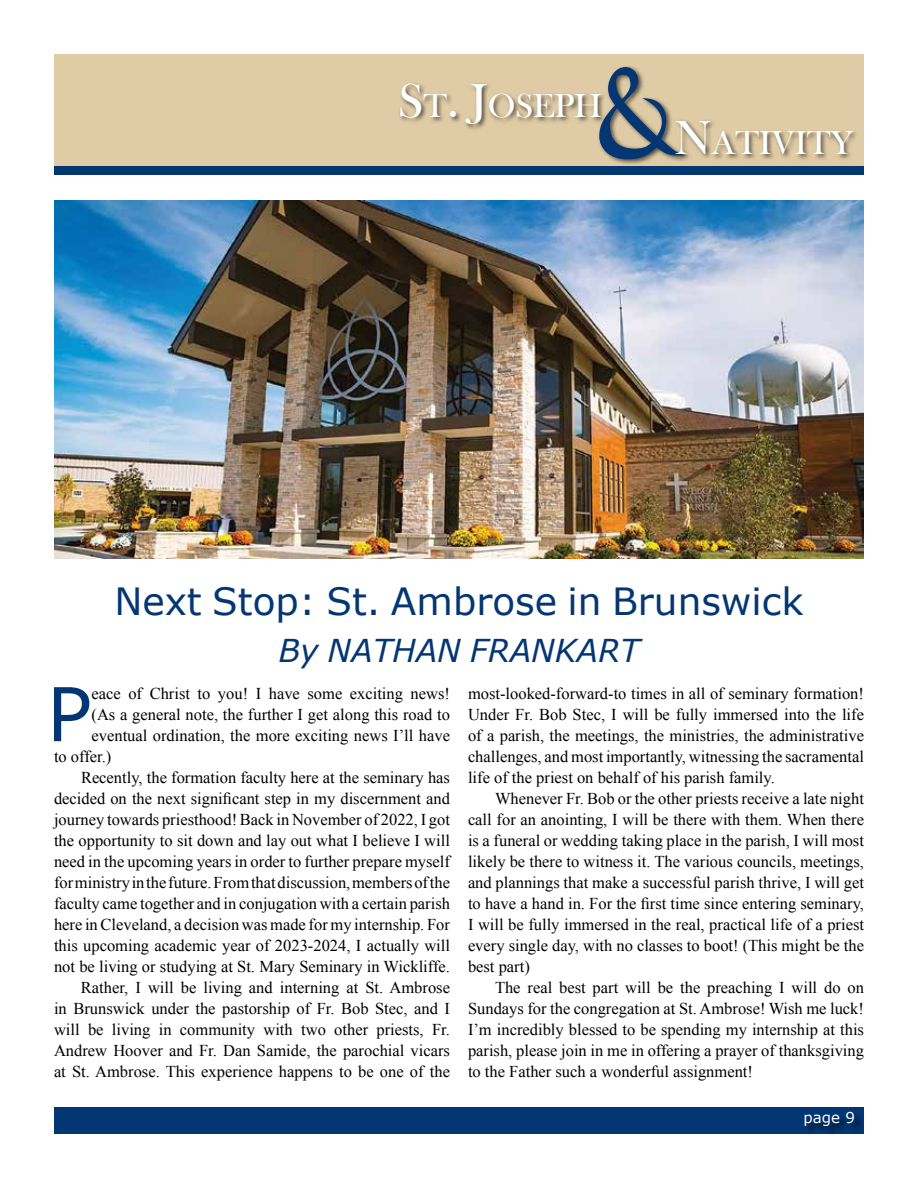
<style>
.page{position:relative;width:918px;height:1188px;background:#fff}
.page>*{position:absolute;margin:0;border:0;box-sizing:border-box;transform-origin:0 0}
.t1{font:115.95px "Black Chancery";color:#043673}
.Single_Drop{font:74.25px "Verdana";color:#043673}
.t2{font:37.5px "Verdana";color:#043673}
.t3{font:34.2px "Bask Old Face";color:#fff}
.Subtitle{font:italic 31.5px "Verdana";color:#043673}
.Body{font:16.5px/21px "Times New Roman";color:#000;text-align:justify}
.Single_Drop-2{font:16.5px "Times New Roman";color:#000}
.t4{font:15px "Verdana";color:#fff}
.s1{font-size:48.9px}
</style>
<div class="page">
<div style="left:54px;top:54px;width:810px;height:117px;background:#dfcba5"></div>
<div style="left:54px;top:167px;width:810px;height:8px;background:#043673"></div>
<div style="left:54px;top:1107px;width:810px;height:27px;background:#043673"></div>
<div style="left:805px;top:1112px;width:58px;height:23px;background:#000;opacity:.65"></div>
<div style="left:597px;top:65px;width:94px;height:100px;background:#000;opacity:.65"></div>
<div style="left:674px;top:119px;width:186px;height:42px;background:#000;opacity:.65"></div>
<div style="left:398px;top:82px;width:209px;height:49px;background:#000;opacity:.65"></div>
<img style="left:54px;top:200px;width:810px;height:358px">
<p class="t1" style="left:596px;top:47px;width:77px">&amp;</p>
<p class="t3" style="left:398px;top:87px;width:205px"><span class="s1">S</span>T<span class="s1">. J</span>OSEPH</p>
<p class="t3" style="left:675px;top:124px;width:180px"><span class="s1">N</span>ATIVITY</p>
<p class="t2" style="left:114px;top:576px;width:691px">Next Stop: St. Ambrose in Brunswick</p>
<p class="Subtitle" style="left:279px;top:630px;width:362px">By NATHAN FRANKART</p>
<p class="Single_Drop" style="left:47px;top:663px;width:46px">P</p>
<p class="Single_Drop-2" style="left:92px;top:683px;width:360px">eace of Christ to you! I have some exciting news!</p>
<p class="Single_Drop-2" style="left:92px;top:704px;width:360px">(As a general note, the further I get along this road to</p>
<p class="Single_Drop-2" style="left:92px;top:725px;width:360px">eventual ordination, the more exciting news I’ll have</p>
<p class="Single_Drop-2" style="left:54px;top:746px;width:59px">to offer.)</p>
<p class="Body" style="left:54px;top:767px;width:398px;text-align:right">Recently, the formation faculty here at the seminary has decided on the next significant step in my discernment and journey towards priesthood! Back in November of 2022, I got the opportunity to sit down and lay out what I believe I will need in the upcoming years in order to further prepare myself for ministry in the future. From that discussion, members of the faculty came together and in conjugation with a certain parish here in Cleveland, a decision was made for my internship. For this upcoming academic year of 2023-2024, I actually will not be living or studying at St. Mary Seminary in Wickliffe.<br>Rather, I will be living and interning at St. Ambrose<br>in Brunswick under the pastorship of Fr. Bob Stec, and I will be living in community with two other priests, Fr.<br>Andrew Hoover and Fr. Dan Samide, the parochial vicars at St. Ambrose. This experience happens to be one of the</p>
<p class="Body" style="left:468px;top:683px;width:398px">most-looked-forward-to times in all of seminary formation!<br>Under Fr. Bob Stec, I will be fully immersed into the life of a parish, the meetings, the ministries, the administrative challenges, and most importantly, witnessing the sacramental life of the priest on behalf of his parish family.</p>
<p class="Body" style="left:468px;top:788px;width:398px;text-indent:27px">Whenever Fr. Bob or the other priests receive a late night call for an anointing, I will be there with them. When there is a funeral or wedding taking place in the parish, I will most likely be there to witness it. The various councils, meetings, and plannings that make a successful parish thrive, I will get to have a hand in. For the first time since entering seminary, I will be fully immersed in the real, practical life of a priest every single day, with no classes to boot! (This might be the best part)</p>
<p class="Body" style="left:468px;top:977px;width:398px;text-indent:27px">The real best part will be the preaching I will do on Sundays for the congregation at St. Ambrose! Wish me luck!<br>I’m incredibly blessed to be spending my internship at this parish, please join in me in offering a prayer of thanksgiving to the Father such a wonderful assignment!</p>
<p class="t4" style="left:804px;top:1107px;width:53px">page 9</p>
</div>
